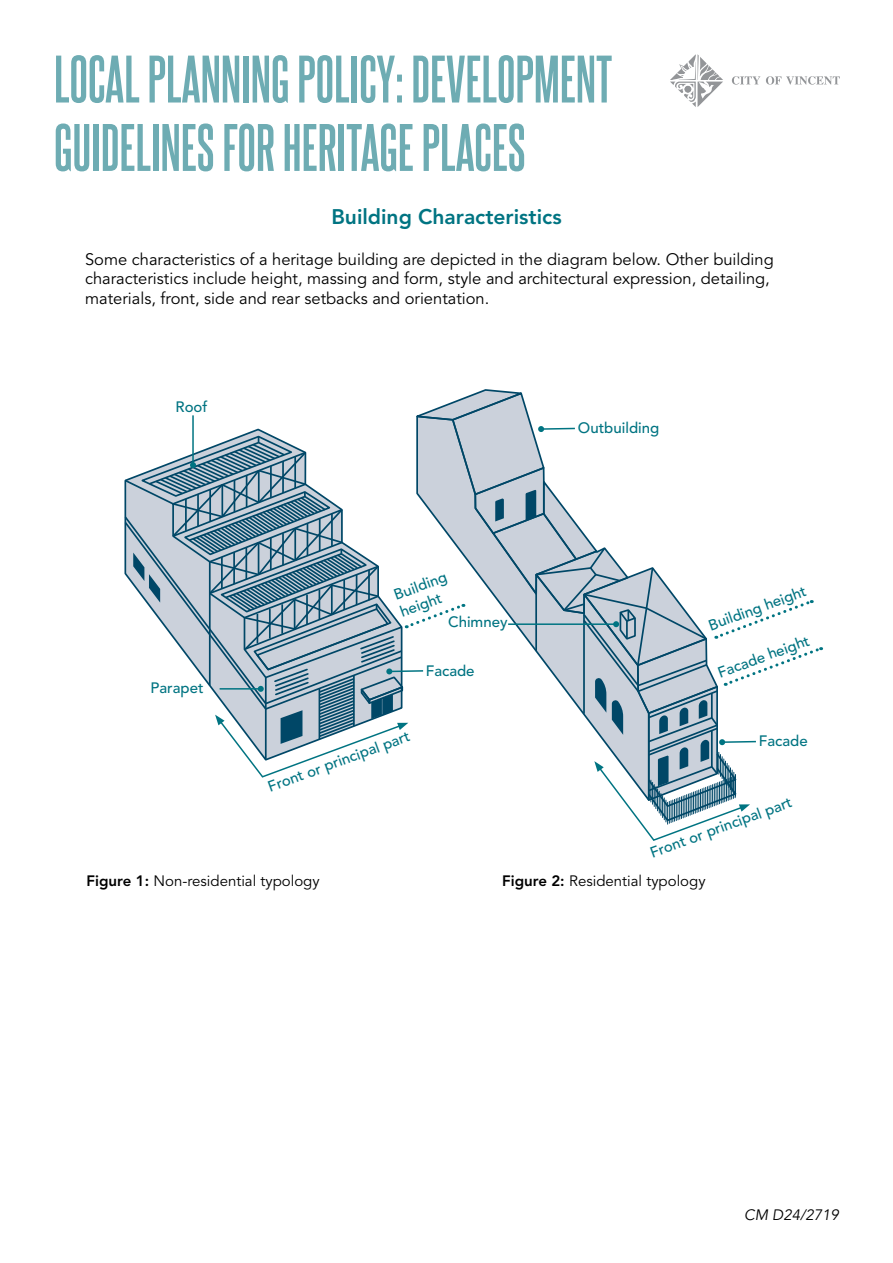
<style>
.page{position:relative;width:893px;height:1263px;background:#fff}
.page>*{position:absolute;margin:0;border:0;box-sizing:border-box;transform-origin:0 0}
.t1{font:700 57px/68.4px "Steelfish Rg";color:#6eacb3}
.t2{font:800 21px "Avenir LT Std";color:#007482}
.t3{font:16.5px/19.8px "Avenir LT Std";color:#000}
.t4{font:500 15px/18px "Avenir LT Std";color:#007482}
.t5{font:15px "Avenir LT Std";color:#000}
.t6{font:italic 15px "Avenir LT Std";color:#000}
.s1{font-weight:800}
</style>
<div class="page">
<svg style="left:732px;top:76px;width:28px;height:9px"></svg>
<svg style="left:766px;top:76px;width:74px;height:9px"></svg>
<svg style="left:670px;top:54px;width:53px;height:53px"></svg>
<svg style="left:124px;top:389px;width:698px;height:452px"></svg>
<h1 class="t1" style="left:54px;top:43px;width:560px">LOCAL PLANNING POLICY: DEVELOPMENT<br>GUIDELINES FOR HERITAGE PLACES</h1>
<p class="t2" style="left:331px;top:204px;width:232px">Building Characteristics</p>
<p class="t3" style="left:85px;top:249px;width:690px">Some characteristics of a heritage building are depicted in the diagram below. Other building characteristics include height, massing and form, style and architectural expression, detailing, materials, front, side and rear setbacks and orientation.</p>
<p class="t4" style="left:176px;top:398px;width:33px">Roof</p>
<p class="t4" style="left:151px;top:679px;width:55px">Parapet</p>
<p class="t4" style="left:392px;top:587px;width:57px;rotate:-20deg">Building height</p>
<p class="t4" style="left:448px;top:614px;width:61px">Chimney</p>
<p class="t4" style="left:426px;top:662px;width:50px">Facade</p>
<p class="t4" style="left:266px;top:779px;width:151px;rotate:-20deg">Front or principal part</p>
<p class="t4" style="left:578px;top:419px;width:83px">Outbuilding</p>
<p class="t4" style="left:706px;top:618px;width:104px;rotate:-20deg">Building height</p>
<p class="t4" style="left:715px;top:665px;width:98px;rotate:-20deg">Facade height</p>
<p class="t4" style="left:759px;top:732px;width:50px">Facade</p>
<p class="t4" style="left:648px;top:845px;width:151px;rotate:-20deg">Front or principal part</p>
<p class="t5" style="left:87px;top:872px;width:235px"><span class="s1">Figure 1:</span> Non-residential typology</p>
<p class="t5" style="left:502px;top:872px;width:205px"><span class="s1">Figure 2:</span> Residential typology</p>
<p class="t6" style="left:744px;top:1206px;width:96px">CM D24/2719</p>
</div>
